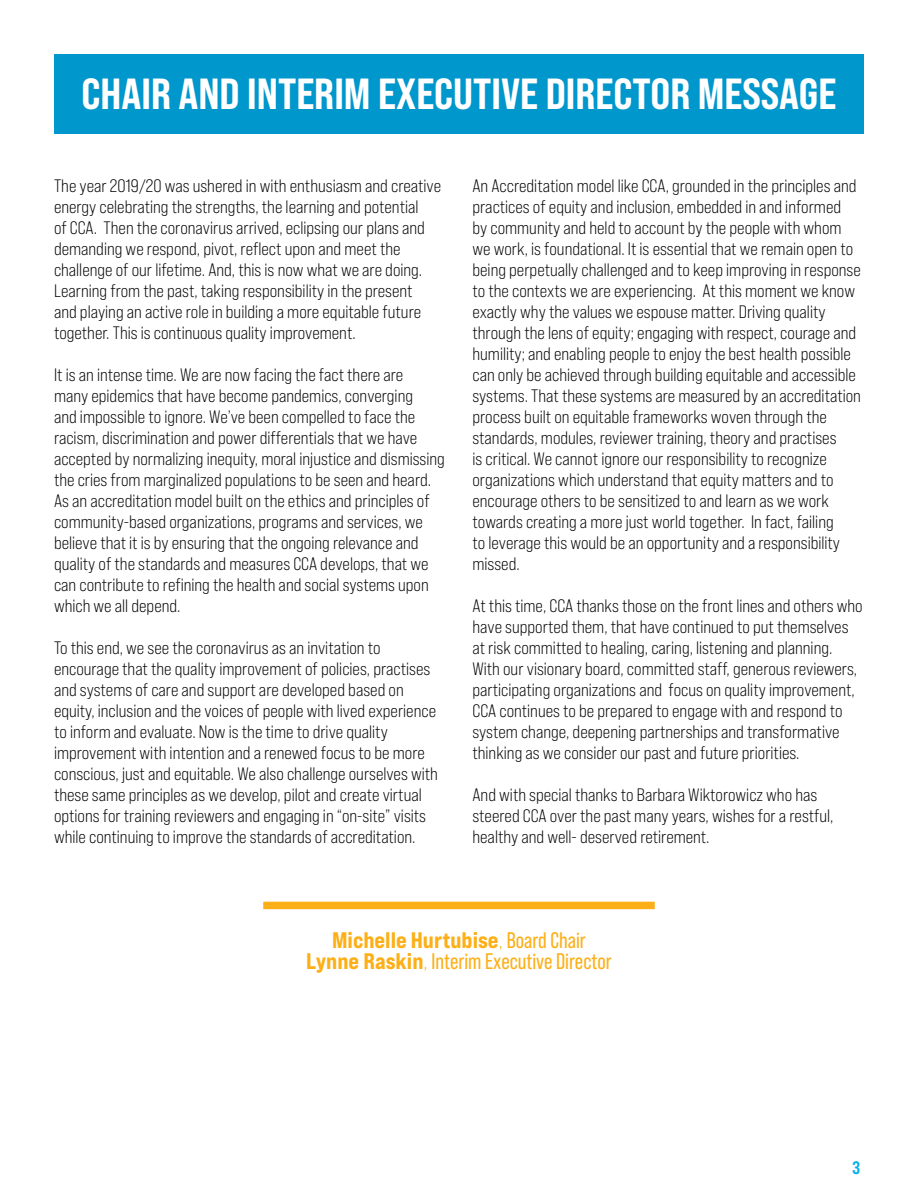
<style>
.page{position:relative;width:918px;height:1188px;background:#fff}
.page>*{position:absolute;margin:0;border:0;box-sizing:border-box;transform-origin:0 0}
.t1{font:43.5px "Bebas Neue Pro Sm E Eb";color:#fff}
.t2{font:22.5px "Bebas Neue Pro";color:#fcaf17}
.t3{font:22.5px "Bebas Neue Pro Exp Eb";color:#fcaf17}
.t4{font:18px/21px "Bebas Neue Pro Sm E Bk";color:#000}
.t5{font:18px "Bebas Neue Pro Sm E Bd";color:#00aeef}
.s1{font-family:"Bebas Neue Pro Sm E Bk"}
.s2{font-family:"Bebas Neue Pro"}
.s3{font-family:"Bebas Neue Pro Exp Eb"}
</style>
<div class="page">
<div style="left:54px;top:54px;width:810px;height:79px;background:#0097cd"></div>
<div style="left:263px;top:902px;width:392px;height:7px;background:#fcaf17"></div>
<h1 class="t1" style="left:82px;top:68px;width:756px">CHAIR AND INTERIM EXECUTIVE DIRECTOR MESSAGE</h1>
<p class="t4" style="left:54px;top:175px;width:389px">The year 2019/20 was ushered in with enthusiasm and creative energy celebrating the strengths, the learning and potential<br>of CCA. Then the coronavirus arrived, eclipsing our plans and demanding we respond, pivot, reflect upon and meet the challenge of our lifetime. And, this is now what we are doing.<br>Learning from the past, taking responsibility in the present<br>and playing an active role in building a more equitable future together. This is continuous quality improvement.</p>
<p class="t4" style="left:54px;top:364px;width:392px">It is an intense time. We are now facing the fact there are<br>many epidemics that have become pandemics, converging<br>and impossible to ignore. We’ve been compelled to face the racism, discrimination and power differentials that we have accepted by normalizing inequity, moral injustice and dismissing the cries from marginalized populations to be seen and heard.<br>As an accreditation model built on the ethics and principles of community-based organizations, programs and services, we believe that it is by ensuring that the ongoing relevance and quality of the standards and measures CCA develops, that we can contribute to refining the health and social systems upon which we all depend.</p>
<p class="t4" style="left:54px;top:637px;width:385px">To this end, we see the coronavirus as an invitation to encourage that the quality improvement of policies, practises and systems of care and support are developed based on equity, inclusion and the voices of people with lived experience to inform and evaluate. Now is the time to drive quality improvement with intention and a renewed focus to be more conscious, just and equitable. We also challenge ourselves with these same principles as we develop, pilot and create virtual options for training reviewers and engaging in “on-site” visits while continuing to improve the standards of accreditation.</p>
<p class="t4" style="left:472px;top:175px;width:390px">An Accreditation model like CCA, grounded in the principles and practices of equity and inclusion, embedded in and informed<br>by community and held to account by the people with whom we work, is foundational. It is essential that we remain open to being perpetually challenged and to keep improving in response to the contexts we are experiencing. At this moment we know exactly why the values we espouse matter. Driving quality through the lens of equity; engaging with respect, courage and humility; and enabling people to enjoy the best health possible can only be achieved through building equitable and accessible systems. That these systems are measured by an accreditation process built on equitable frameworks woven through the standards, modules, reviewer training, theory and practises<br>is critical. We cannot ignore our responsibility to recognize organizations which understand that equity matters and to encourage others to be sensitized to and learn as we work towards creating a more just world together. In fact, failing<br>to leverage this would be an opportunity and a responsibility missed.</p>
<p class="t4" style="left:472px;top:595px;width:392px">At this time, CCA thanks those on the front lines and others who have supported them, that have continued to put themselves at risk committed to healing, caring, listening and planning.<br>With our visionary board, committed staff, generous reviewers, participating organizations and focus on quality improvement, CCA continues to be prepared to engage with and respond to system change, deepening partnerships and transformative thinking as we consider our past and future priorities.</p>
<p class="t4" style="left:472px;top:784px;width:362px">And with special thanks to Barbara Wiktorowicz who has steered CCA over the past many years, wishes for a restful, healthy and well- deserved retirement.</p>
<p class="t3" style="left:332px;top:926px;width:255px">Michelle Hurtubise<span class="s1">,</span> <span class="s2">Board Chair</span></p>
<p class="t2" style="left:306px;top:949px;width:307px"><span class="s3">Lynne Raskin</span><span class="s1">,</span> Interim Executive Director</p>
<p class="t5" style="left:853px;top:1157px;width:9px">3</p>
</div>
